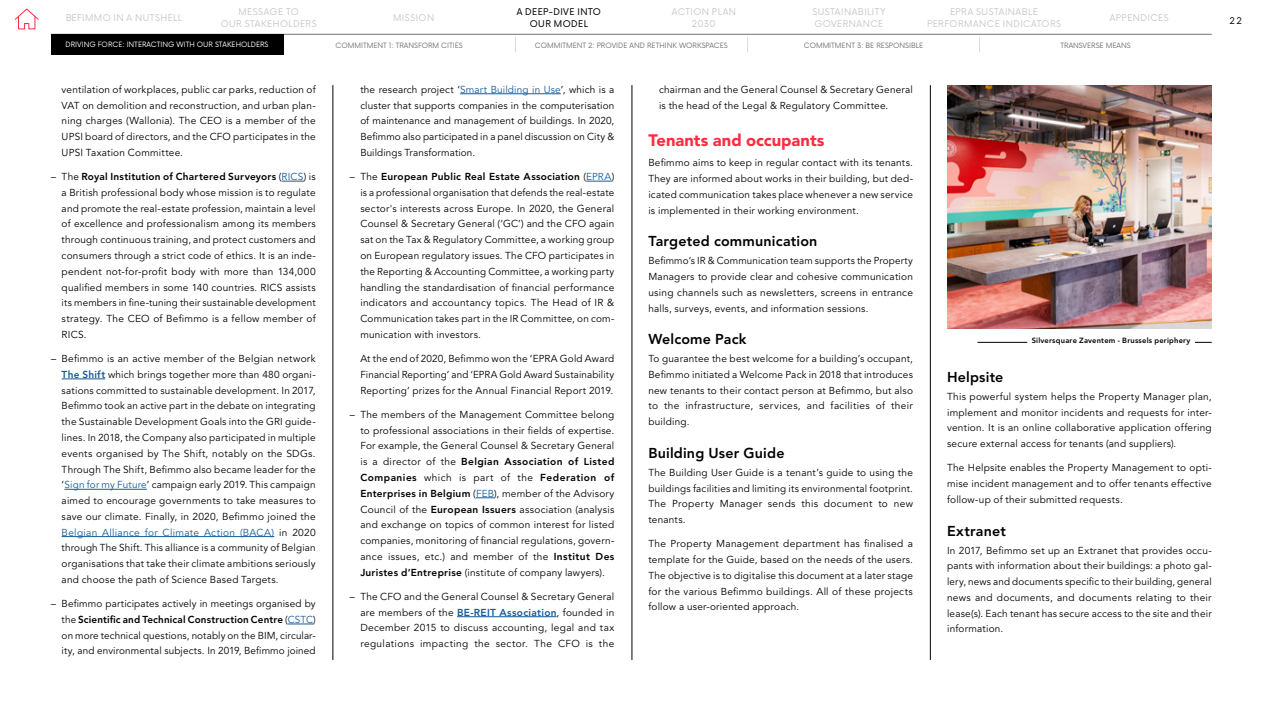
<style>
.page{position:relative;width:1263px;height:711px;background:#fff}
.page>*{position:absolute;margin:0;border:0;box-sizing:border-box;transform-origin:0 0}
.t1{font:900 16.5px "Avenir LT Std";color:#ff2b44}
.t2{font:800 14.25px "Avenir LT Std";letter-spacing:.015em;color:#000}
.t3{font:10.05px/15.8px "Avenir LT Std";letter-spacing:.02em;color:#000;text-align:justify}
.t4{font:9px/12px "Now";letter-spacing:.05em;color:#c6c7c8;text-align:center}
.t5{font:9px/12px "Now";letter-spacing:.045em;color:#000;text-align:center}
.t6{font:800 7.5px "Avenir LT Std";letter-spacing:.03em;color:#000}
.t7{font:7.2px "Now";color:#707172}
.t8{font:7.2px "Now";color:#fff}
.s1{font-weight:800}
.s2{color:#165b9a}
.s3{font-weight:800;color:#165b9a}
</style>
<div class="page">
<svg style="left:282px;top:181px;width:22px;height:1px"></svg>
<hr style="left:62px;top:378px;width:43px;height:1px;background:#165b9a">
<hr style="left:64px;top:488px;width:83px;height:1px;background:#165b9a">
<hr style="left:62px;top:536px;width:212px;height:1px;background:#165b9a">
<svg style="left:288px;top:623px;width:25px;height:1px"></svg>
<hr style="left:460px;top:93px;width:101px;height:1px;background:#165b9a">
<svg style="left:586px;top:181px;width:26px;height:1px"></svg>
<svg style="left:476px;top:497px;width:18px;height:1px"></svg>
<hr style="left:457px;top:616px;width:100px;height:1px;background:#165b9a">
<hr style="left:333px;top:85px;width:1px;height:574px;background:#000">
<hr style="left:632px;top:85px;width:1px;height:574px;background:#000">
<hr style="left:930px;top:85px;width:1px;height:574px;background:#000">
<img style="left:947px;top:85px;width:265px;height:243px">
<hr style="left:977px;top:342px;width:50px;height:1px;background:#000">
<svg style="left:1195px;top:342px;width:17px;height:1px"></svg>
<hr style="left:51px;top:34px;width:1161px;height:1px;background:#707172">
<svg style="left:14px;top:8px;width:25px;height:22px"></svg>
<svg style="left:283px;top:37px;width:1px;height:15px"></svg>
<svg style="left:515px;top:37px;width:1px;height:15px"></svg>
<svg style="left:747px;top:37px;width:1px;height:15px"></svg>
<svg style="left:979px;top:37px;width:1px;height:15px"></svg>
<div style="left:51px;top:34px;width:232px;height:21px;background:#000"></div>
<p class="t4" style="left:221px;top:5px;width:98px">MESSAGE TO<br>OUR STAKEHOLDERS</p>
<p class="t4" style="left:393px;top:11px;width:43px">MISSION</p>
<p class="t4" style="left:672px;top:5px;width:66px">ACTION PLAN<br>2030</p>
<p class="t4" style="left:812px;top:5px;width:75px;text-align:left">SUSTAINABILITY<br>GOVERNANCE</p>
<p class="t4" style="left:927px;top:5px;width:135px">EPRA SUSTAINABLE<br>PERFORMANCE INDICATORS</p>
<p class="t4" style="left:1110px;top:11px;width:60px">APPENDICES</p>
<p class="t7" style="left:336px;top:39px;width:129px">COMMITMENT 1: TRANSFORM CITIES</p>
<p class="t7" style="left:535px;top:39px;width:194px">COMMITMENT 2: PROVIDE AND RETHINK WORKSPACES</p>
<p class="t7" style="left:804px;top:39px;width:121px">COMMITMENT 3: BE RESPONSIBLE</p>
<p class="t7" style="left:1060px;top:39px;width:72px">TRANSVERSE MEANS</p>
<p class="t5" style="left:517px;top:5px;width:86px">A DEEP-DIVE INTO<br>OUR MODEL</p>
<p class="t4" style="left:65px;top:11px;width:118px">BEFIMMO IN A NUTSHELL</p>
<p class="t5" style="left:1229px;top:14px;width:14px">22</p>
<p class="t8" style="left:66px;top:39px;width:204px">DRIVING FORCE: INTERACTING WITH OUR STAKEHOLDERS</p>
<p class="t3" style="left:62px;top:82px;width:256px">ventilation of workplaces, public car parks, reduction of VAT on demolition and reconstruction, and urban plan&shy;ning charges (Wallonia). The CEO is a member of the UPSI board of directors, and the CFO participates in the UPSI Taxation Committee.</p>
<p class="t3" style="left:62px;top:169px;width:256px;text-indent:-11px">– The <span class="s1">Royal Institution of Chartered Surveyors</span> (<span class="s2">RICS</span>) is a British professional body whose mission is to regulate and promote the real-estate profession, maintain a level of excellence and professionalism among its members through continuous training, and protect customers and consumers through a strict code of ethics. It is an inde&shy;pendent not-for-profit body with more than 134,000 qualified members in some 140 countries. RICS assists its members in fine-tuning their sustainable development strategy. The CEO of Befimmo is a fellow member of RICS.</p>
<p class="t3" style="left:62px;top:351px;width:256px;text-indent:-11px">– Befimmo is an active member of the Belgian network <span class="s3">The Shift</span> which brings together more than 480 organi&shy;sations committed to sustainable development. In 2017, Befimmo took an active part in the debate on integrating the Sustainable Development Goals into the GRI guide&shy;lines. In 2018, the Company also participated in multiple events organised by The Shift, notably on the SDGs.<br>Through The Shift, Befimmo also became leader for the ‘<span class="s2">Sign for my Future</span>’ campaign early 2019. This campaign aimed to encourage governments to take measures to save our climate. Finally, in 2020, Befimmo joined the <span class="s2">Belgian Alliance for Climate Action (BACA)</span> in 2020 through The Shift. This alliance is a community of Belgian organisations that take their climate ambitions seriously and choose the path of Science Based Targets.</p>
<p class="t3" style="left:62px;top:595px;width:256px;text-indent:-11px">– Befimmo participates actively in meetings organised by the <span class="s1">Scientific and Technical Construction Centre</span> (<span class="s2">CSTC</span>) on more technical questions, notably on the BIM, circular&shy;ity, and environmental subjects. In 2019, Befimmo joined</p>
<p class="t3" style="left:360px;top:82px;width:256px">the research project ‘<span class="s2">Smart Building in Use</span>’, which is a cluster that supports companies in the computerisation of maintenance and management of buildings. In 2020, Befimmo also participated in a panel discussion on City &amp; Buildings Transformation.</p>
<p class="t3" style="left:360px;top:169px;width:256px;text-indent:-11px">– The <span class="s1">European Public Real Estate Association</span> (<span class="s2">EPRA</span>) is a professional organisation that defends the real-estate sector's interests across Europe. In 2020, the General Counsel &amp; Secretary General (‘GC’) and the CFO again sat on the Tax &amp; Regulatory Committee, a working group on European regulatory issues. The CFO participates in the Reporting &amp; Accounting Committee, a working party handling the standardisation of financial performance indicators and accountancy topics. The Head of IR &amp; Communication takes part in the IR Committee, on com&shy;munication with investors.</p>
<p class="t3" style="left:360px;top:351px;width:256px">At the end of 2020, Befimmo won the ‘EPRA Gold Award Financial Reporting’ and ‘EPRA Gold Award Sustainability Reporting’ prizes for the Annual Financial Report 2019.</p>
<p class="t3" style="left:360px;top:406px;width:256px;text-indent:-11px">– The members of the Management Committee belong to professional associations in their fields of expertise.<br>For example, the General Counsel &amp; Secretary General is a director of the <span class="s1">Belgian Association of Listed Companies</span> which is part of the <span class="s1">Federation of Enterprises in Belgium</span> (<span class="s2">FEB</span>), member of the Advisory Council of the <span class="s1">European Issuers</span> association (analysis and exchange on topics of common interest for listed companies, monitoring of financial regulations, govern&shy;ance issues, etc.) and member of the <span class="s1">Institut Des Juristes d’Entreprise</span> (institute of company lawyers).</p>
<p class="t3" style="left:360px;top:588px;width:255px;text-indent:-11px">– The CFO and the General Counsel &amp; Secretary General are members of the <span class="s3">BE-REIT Association</span>, founded in December 2015 to discuss accounting, legal and tax regulations impacting the sector. The CFO is the</p>
<p class="t3" style="left:659px;top:82px;width:256px">chairman and the General Counsel &amp; Secretary General is the head of the Legal &amp; Regulatory Committee.</p>
<h1 class="t1" style="left:648px;top:130px;width:178px">Tenants and occupants</h1>
<p class="t3" style="left:648px;top:155px;width:266px">Befimmo aims to keep in regular contact with its tenants.<br>They are informed about works in their building, but ded&shy;icated communication takes place whenever a new service is implemented in their working environment.</p>
<h2 class="t2" style="left:648px;top:233px;width:171px">Targeted communication</h2>
<p class="t3" style="left:648px;top:253px;width:266px">Befimmo’s IR &amp; Communication team supports the Property Managers to provide clear and cohesive communication using channels such as newsletters, screens in entrance halls, surveys, events, and information sessions.</p>
<h2 class="t2" style="left:648px;top:330px;width:100px">Welcome Pack</h2>
<p class="t3" style="left:648px;top:351px;width:266px">To guarantee the best welcome for a building’s occupant, Befimmo initiated a Welcome Pack in 2018 that introduces new tenants to their contact person at Befimmo, but also to the infrastructure, services, and facilities of their building.</p>
<h2 class="t2" style="left:648px;top:444px;width:138px">Building User Guide</h2>
<p class="t3" style="left:648px;top:464px;width:266px">The Building User Guide is a tenant’s guide to using the buildings facilities and limiting its environmental footprint.<br>The Property Manager sends this document to new tenants.</p>
<p class="t3" style="left:648px;top:536px;width:266px">The Property Management department has finalised a template for the Guide, based on the needs of the users.<br>The objective is to digitalise this document at a later stage for the various Befimmo buildings. All of these projects follow a user-oriented approach.</p>
<p class="t6" style="left:1032px;top:335px;width:160px">Silversquare Zaventem - Brussels periphery</p>
<h2 class="t2" style="left:947px;top:368px;width:58px">Helpsite</h2>
<p class="t3" style="left:947px;top:388px;width:266px">This powerful system helps the Property Manager plan, implement and monitor incidents and requests for inter&shy;vention. It is an online collaborative application offering secure external access for tenants (and suppliers).</p>
<p class="t3" style="left:947px;top:460px;width:266px">The Helpsite enables the Property Management to opti&shy;mise incident management and to offer tenants effective follow-up of their submitted requests.</p>
<h2 class="t2" style="left:947px;top:522px;width:60px">Extranet</h2>
<p class="t3" style="left:947px;top:542px;width:266px">In 2017, Befimmo set up an Extranet that provides occu&shy;pants with information about their buildings: a photo gal&shy;lery, news and documents specific to their building, general news and documents, and documents relating to their lease(s). Each tenant has secure access to the site and their information.</p>
</div>
